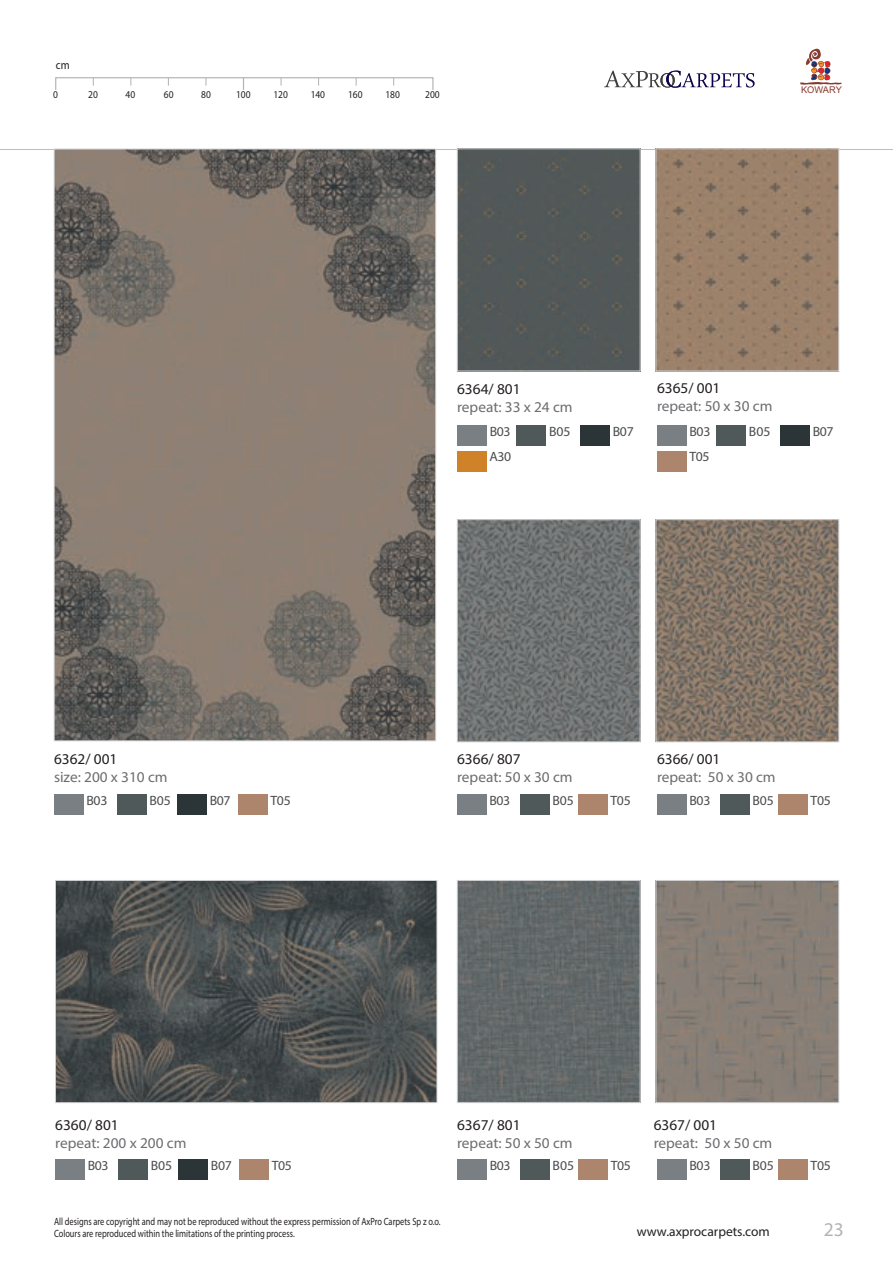
<style>
.page{position:relative;width:893px;height:1263px;background:#fff}
.page>*{position:absolute;margin:0;border:0;box-sizing:border-box;transform-origin:0 0}
.t1{font:19.5px "Myriad Pro";color:#b2b3b7}
.t2{font:15px "Myriad Pro";color:#6c6d70}
.t3{font:15px "Myriad Pro";color:#231f20}
.t4{font:13.5px "Myriad Pro";letter-spacing:-.025em;color:#4b4c4d}
.t5{font:13.5px "Myriad Pro";color:#231f20}
.t6{font:12px "Myriad Pro";color:#231f20;scale:.89 1}
.t7{font:10.5px/12.6px "Myriad Pro";color:#231f20;scale:.8 1}
.t8{font:10.5px "Myriad Pro";color:#231f20;scale:.9 1}
.t9{font:9.3px "Arial";color:#893a2f}
</style>
<div class="page">
<hr style="left:0;top:149px;width:893px;height:1px;background:#bdbdbd">
<div style="left:55px;top:77px;width:378px;height:13px;border:1px solid #b2b3b7"></div>
<svg style="left:243px;top:78px;width:1px;height:12px"></svg>
<svg style="left:604px;top:71px;width:151px;height:17px"></svg>
<svg style="left:800px;top:49px;width:42px;height:36px"></svg>
<img style="left:658px;top:521px;width:179px;height:219px">
<div style="left:656px;top:519px;width:183px;height:223px;border:1px solid #d1d2d4"></div>
<img style="left:56px;top:151px;width:378px;height:588px">
<img style="left:459px;top:521px;width:179px;height:219px">
<div style="left:457px;top:519px;width:183px;height:223px;border:1px solid #d1d2d4"></div>
<img style="left:658px;top:151px;width:179px;height:218px">
<div style="left:656px;top:149px;width:183px;height:222px;border:1px solid #d1d2d4"></div>
<div style="left:459px;top:151px;width:179px;height:218px;background:#525858"></div>
<img style="left:658px;top:882px;width:179px;height:219px">
<div style="left:656px;top:880px;width:183px;height:223px;border:1px solid #d1d2d4"></div>
<img style="left:459px;top:882px;width:179px;height:219px">
<div style="left:457px;top:880px;width:183px;height:223px;border:1px solid #d1d2d4"></div>
<div style="left:238px;top:794px;width:29px;height:21px;background:#ac856c"></div>
<div style="left:657px;top:451px;width:29px;height:20px;background:#ac856c"></div>
<div style="left:578px;top:1159px;width:30px;height:21px;background:#ac856c"></div>
<div style="left:778px;top:1159px;width:29px;height:21px;background:#ac856c"></div>
<div style="left:778px;top:794px;width:29px;height:21px;background:#ac856c"></div>
<div style="left:578px;top:794px;width:29px;height:21px;background:#ac856c"></div>
<div style="left:117px;top:794px;width:29px;height:21px;background:#4f5959"></div>
<div style="left:716px;top:425px;width:30px;height:21px;background:#4f5959"></div>
<div style="left:517px;top:425px;width:29px;height:21px;background:#4f5959"></div>
<div style="left:520px;top:1159px;width:29px;height:20px;background:#4f5959"></div>
<div style="left:720px;top:1159px;width:29px;height:20px;background:#4f5959"></div>
<div style="left:720px;top:794px;width:29px;height:21px;background:#4f5959"></div>
<div style="left:520px;top:794px;width:29px;height:21px;background:#4f5959"></div>
<div style="left:54px;top:794px;width:29px;height:21px;background:#797f83"></div>
<div style="left:657px;top:425px;width:29px;height:21px;background:#797f83"></div>
<div style="left:457px;top:425px;width:30px;height:21px;background:#797f83"></div>
<div style="left:457px;top:1159px;width:30px;height:21px;background:#797f83"></div>
<div style="left:657px;top:1159px;width:29px;height:21px;background:#797f83"></div>
<div style="left:657px;top:794px;width:29px;height:21px;background:#797f83"></div>
<div style="left:457px;top:794px;width:29px;height:21px;background:#797f83"></div>
<img style="left:57px;top:882px;width:378px;height:219px">
<div style="left:55px;top:880px;width:382px;height:223px;border:1px solid #d1d2d4"></div>
<div style="left:239px;top:1159px;width:30px;height:21px;background:#ac856c"></div>
<div style="left:118px;top:1159px;width:30px;height:20px;background:#4f5959"></div>
<div style="left:55px;top:1159px;width:30px;height:21px;background:#797f83"></div>
<div style="left:179px;top:1159px;width:29px;height:21px;background:#2b3437"></div>
<div style="left:177px;top:794px;width:30px;height:21px;background:#2b3437"></div>
<div style="left:780px;top:425px;width:30px;height:21px;background:#2b3437"></div>
<div style="left:580px;top:425px;width:30px;height:21px;background:#2b3437"></div>
<div style="left:457px;top:451px;width:29px;height:20px;background:#cf8227"></div>
<p class="t6" style="left:56px;top:57px;width:17px">cm</p>
<p class="t8" style="left:53px;top:88px;width:7px">0</p>
<p class="t8" style="left:88px;top:88px;width:12px">20</p>
<p class="t8" style="left:126px;top:88px;width:12px">40</p>
<p class="t8" style="left:164px;top:88px;width:12px">60</p>
<p class="t8" style="left:201px;top:88px;width:12px">80</p>
<p class="t8" style="left:236px;top:88px;width:18px">100</p>
<p class="t8" style="left:273px;top:88px;width:18px">120</p>
<p class="t8" style="left:311px;top:88px;width:17px">140</p>
<p class="t8" style="left:348px;top:88px;width:18px">160</p>
<p class="t8" style="left:385px;top:88px;width:18px">180</p>
<p class="t8" style="left:425px;top:88px;width:18px">200</p>
<p class="t9" style="left:801px;top:84px;width:42px">KOWARY</p>
<h2 class="t3" style="left:457px;top:380px;width:65px">6364/ 801</h2>
<h2 class="t2" style="left:457px;top:398px;width:117px">repeat: 33 x 24 cm</h2>
<h2 class="t3" style="left:657px;top:378px;width:65px">6365/ 001</h2>
<h2 class="t2" style="left:657px;top:396px;width:117px">repeat: 50 x 30 cm</h2>
<p class="t4" style="left:490px;top:423px;width:22px">B03</p>
<p class="t4" style="left:689px;top:423px;width:22px">B03</p>
<p class="t4" style="left:549px;top:423px;width:23px">B05</p>
<p class="t4" style="left:749px;top:423px;width:23px">B05</p>
<p class="t4" style="left:613px;top:423px;width:22px">B07</p>
<p class="t4" style="left:813px;top:423px;width:22px">B07</p>
<p class="t4" style="left:489px;top:448px;width:23px">A30</p>
<p class="t4" style="left:689px;top:448px;width:22px">T05</p>
<h2 class="t3" style="left:54px;top:750px;width:65px">6362/ 001</h2>
<h2 class="t2" style="left:54px;top:768px;width:115px">size: 200 x 310 cm</h2>
<h2 class="t3" style="left:457px;top:750px;width:65px">6366/ 807</h2>
<h2 class="t2" style="left:457px;top:768px;width:117px">repeat: 50 x 30 cm</h2>
<h2 class="t3" style="left:657px;top:750px;width:65px">6366/ 001</h2>
<h2 class="t2" style="left:657px;top:768px;width:120px">repeat: 50 x 30 cm</h2>
<p class="t4" style="left:87px;top:792px;width:22px">B03</p>
<p class="t4" style="left:552px;top:792px;width:23px">B05</p>
<p class="t4" style="left:752px;top:792px;width:23px">B05</p>
<p class="t4" style="left:149px;top:792px;width:23px">B05</p>
<p class="t4" style="left:610px;top:792px;width:22px">T05</p>
<p class="t4" style="left:810px;top:792px;width:22px">T05</p>
<p class="t4" style="left:210px;top:792px;width:22px">B07</p>
<p class="t4" style="left:489px;top:792px;width:22px">B03</p>
<p class="t4" style="left:689px;top:792px;width:22px">B03</p>
<p class="t4" style="left:270px;top:792px;width:22px">T05</p>
<h2 class="t3" style="left:55px;top:1115px;width:65px">6360/ 801</h2>
<h2 class="t2" style="left:55px;top:1133px;width:133px">repeat: 200 x 200 cm</h2>
<p class="t4" style="left:88px;top:1157px;width:22px">B03</p>
<p class="t4" style="left:151px;top:1157px;width:23px">B05</p>
<p class="t4" style="left:211px;top:1157px;width:22px">B07</p>
<p class="t4" style="left:272px;top:1157px;width:22px">T05</p>
<h2 class="t3" style="left:457px;top:1115px;width:65px">6367/ 801</h2>
<h2 class="t2" style="left:457px;top:1133px;width:117px">repeat: 50 x 50 cm</h2>
<h2 class="t3" style="left:654px;top:1115px;width:65px">6367/ 001</h2>
<h2 class="t2" style="left:654px;top:1133px;width:120px">repeat: 50 x 50 cm</h2>
<p class="t4" style="left:490px;top:1157px;width:22px">B03</p>
<p class="t4" style="left:689px;top:1157px;width:22px">B03</p>
<p class="t4" style="left:553px;top:1157px;width:23px">B05</p>
<p class="t4" style="left:752px;top:1157px;width:23px">B05</p>
<p class="t4" style="left:611px;top:1157px;width:22px">T05</p>
<p class="t4" style="left:810px;top:1157px;width:22px">T05</p>
<p class="t7" style="left:54px;top:1215px;width:485px">All designs are copyright and may not be reproduced without the express permission of AxPro Carpets Sp z o.o.<br>Colours are reproduced within the limitations of the printing process.</p>
<p class="t5" style="left:637px;top:1223px;width:135px">www.axprocarpets.com</p>
<h1 class="t1" style="left:824px;top:1217px;width:22px">23</h1>
</div>
